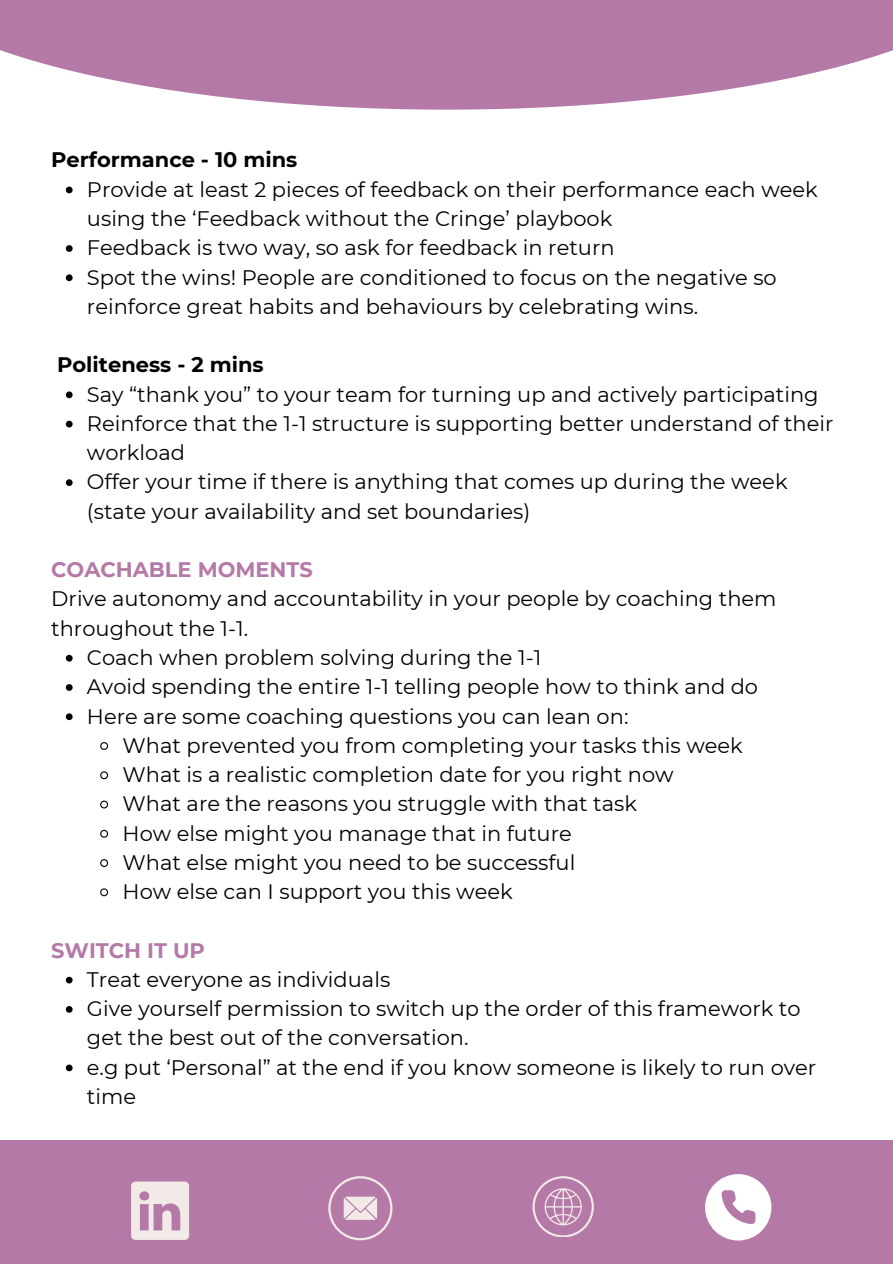
<style>
.page{position:relative;width:893px;height:1264px;background:#fff}
.page>*{position:absolute;margin:0;border:0;box-sizing:border-box;transform-origin:0 0}
.t1{font:21px/29.2px "Montserrat";color:#000}
.t2{font:700 21px "Montserrat";color:#000}
.t3{font:700 21px "Montserrat";color:#b579a7}
</style>
<div class="page">
<svg style="left:0;top:0;width:892px;height:110px;fill:#b579a7"></svg>
<div style="left:0;top:1140px;width:892px;height:123px;background:#b579a7"></div>
<svg style="left:66px;top:187px;width:7px;height:6px"></svg>
<svg style="left:66px;top:245px;width:7px;height:7px"></svg>
<svg style="left:66px;top:274px;width:7px;height:7px"></svg>
<svg style="left:66px;top:391px;width:7px;height:7px"></svg>
<svg style="left:66px;top:421px;width:7px;height:6px"></svg>
<svg style="left:66px;top:479px;width:7px;height:7px"></svg>
<svg style="left:66px;top:655px;width:7px;height:6px"></svg>
<svg style="left:66px;top:684px;width:7px;height:7px"></svg>
<svg style="left:66px;top:713px;width:7px;height:7px"></svg>
<svg style="left:100px;top:742px;width:9px;height:8px"></svg>
<svg style="left:100px;top:771px;width:9px;height:9px"></svg>
<svg style="left:100px;top:800px;width:9px;height:9px"></svg>
<svg style="left:100px;top:829px;width:9px;height:9px"></svg>
<svg style="left:100px;top:859px;width:9px;height:8px"></svg>
<svg style="left:100px;top:888px;width:9px;height:9px"></svg>
<svg style="left:66px;top:976px;width:7px;height:7px"></svg>
<svg style="left:66px;top:1006px;width:7px;height:6px"></svg>
<svg style="left:66px;top:1064px;width:7px;height:7px"></svg>
<svg style="left:131px;top:1181px;width:58px;height:58px"></svg>
<svg style="left:328px;top:1176px;width:64px;height:64px"></svg>
<svg style="left:532px;top:1176px;width:61px;height:60px"></svg>
<svg style="left:705px;top:1174px;width:66px;height:66px"></svg>
<p class="t2" style="left:51px;top:147px;width:248px">Performance - 10 mins</p>
<p class="t1" style="left:87px;top:174px;width:732px">Provide at least 2 pieces of feedback on their performance each week using the ‘Feedback without the Cringe’ playbook</p>
<p class="t1" style="left:87px;top:233px;width:529px">Feedback is two way, so ask for feedback in return</p>
<p class="t1" style="left:87px;top:262px;width:691px">Spot the wins! People are conditioned to focus on the negative so reinforce great habits and behaviours by celebrating wins.</p>
<p class="t2" style="left:57px;top:352px;width:208px">Politeness - 2 mins</p>
<p class="t1" style="left:87px;top:379px;width:733px">Say “thank you” to your team for turning up and actively participating</p>
<p class="t1" style="left:87px;top:408px;width:748px">Reinforce that the 1-1 structure is supporting better understand of their workload</p>
<p class="t1" style="left:87px;top:467px;width:702px">Offer your time if there is anything that comes up during the week (state your availability and set boundaries)</p>
<p class="t3" style="left:51px;top:557px;width:263px">COACHABLE MOMENTS</p>
<p class="t1" style="left:51px;top:584px;width:726px">Drive autonomy and accountability in your people by coaching them throughout the 1-1.</p>
<p class="t1" style="left:87px;top:642px;width:456px">Coach when problem solving during the 1-1</p>
<p class="t1" style="left:87px;top:672px;width:672px">Avoid spending the entire 1-1 telling people how to think and do</p>
<p class="t1" style="left:87px;top:701px;width:543px">Here are some coaching questions you can lean on:</p>
<p class="t1" style="left:123px;top:730px;width:621px">What prevented you from completing your tasks this week</p>
<p class="t1" style="left:123px;top:759px;width:552px">What is a realistic completion date for you right now</p>
<p class="t1" style="left:123px;top:789px;width:516px">What are the reasons you struggle with that task</p>
<p class="t1" style="left:123px;top:818px;width:450px">How else might you manage that in future</p>
<p class="t1" style="left:123px;top:847px;width:454px">What else might you need to be successful</p>
<p class="t1" style="left:123px;top:876px;width:391px">How else can I support you this week</p>
<p class="t3" style="left:51px;top:937px;width:155px">SWITCH IT UP</p>
<p class="t1" style="left:87px;top:964px;width:305px">Treat everyone as individuals</p>
<p class="t1" style="left:87px;top:993px;width:715px">Give yourself permission to switch up the order of this framework to get the best out of the conversation.</p>
<p class="t1" style="left:87px;top:1052px;width:730px">e.g put ‘Personal” at the end if you know someone is likely to run over time</p>
</div>
